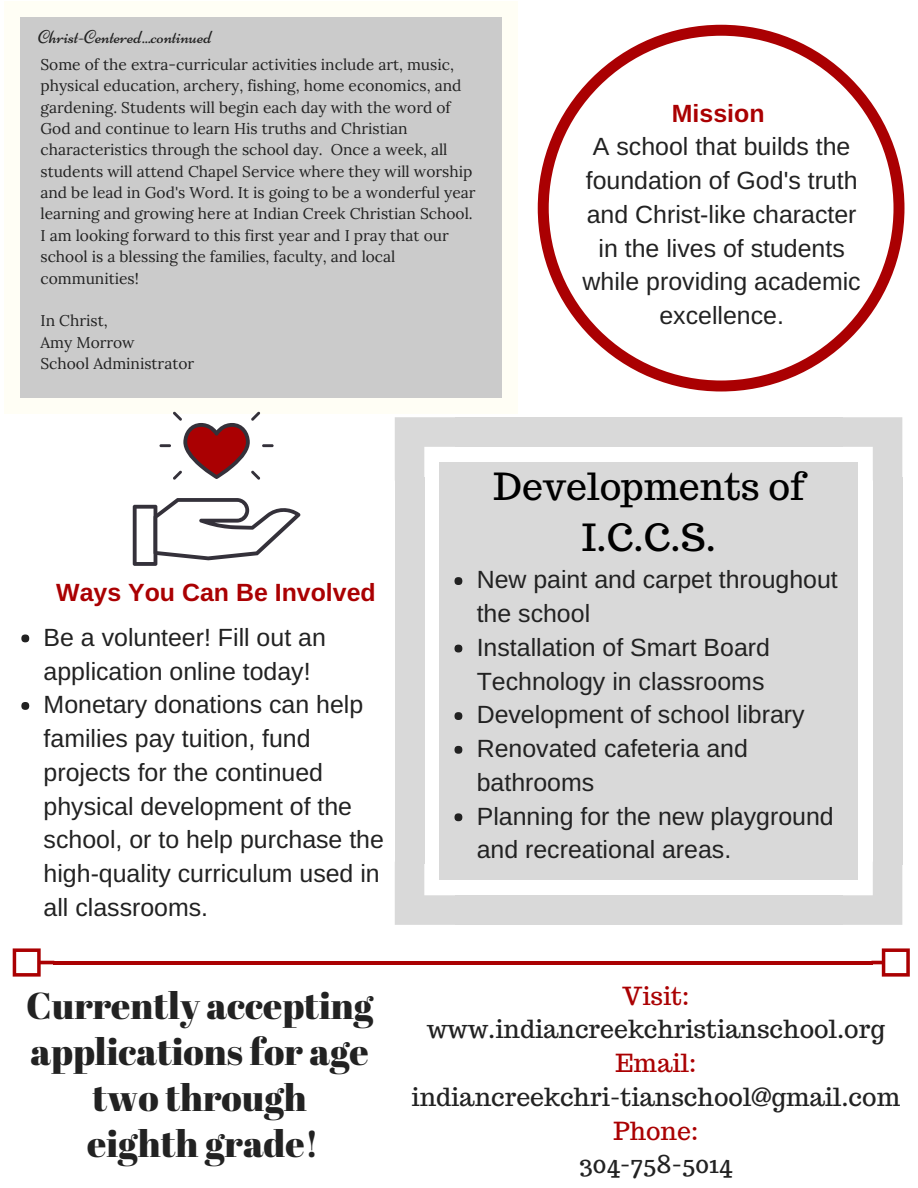
<style>
.page{position:relative;width:918px;height:1188px;background:#fff}
.page>*{position:absolute;margin:0;border:0;box-sizing:border-box;transform-origin:0 0}
.t1{font:37.35px/46.2px "Abril Fatface";color:#222;text-align:center}
.t2{font:37.35px/51.8px "Trocchi";color:#000;text-align:center}
.t3{font:24.9px/33.8px "Arimo";color:#222}
.t4{font:24.9px "Trocchi";color:#222}
.t5{font:700 24.9px "Arimo";color:#aa0002}
.t6{font:24.9px "Trocchi";color:#aa0002}
.t7{font:18.75px "Niconne";color:#222}
.t8{font:15.6px/21.3px "Lora";color:#222}
</style>
<div class="page">
<div style="left:9px;top:8px;width:504px;height:399px;background:#cbcbcb"></div>
<div style="left:502px;top:399px;width:16px;height:15px;background:#fffef5"></div>
<div style="left:4px;top:15px;width:16px;height:385px;background:#fffef5"></div>
<div style="left:4px;top:399px;width:16px;height:15px;background:#fffef5"></div>
<div style="left:502px;top:15px;width:16px;height:385px;background:#fffef5"></div>
<div style="left:19px;top:399px;width:484px;height:15px;background:#fffef5"></div>
<div style="left:502px;top:1px;width:16px;height:15px;background:#fffef5"></div>
<div style="left:4px;top:1px;width:16px;height:15px;background:#fffef5"></div>
<div style="left:19px;top:1px;width:484px;height:15px;background:#fffef5"></div>
<div style="left:453px;top:476px;width:390px;height:389px;background:#d9d9d9"></div>
<svg style="left:841px;top:865px;width:61px;height:60px"></svg>
<div style="left:395px;top:477px;width:29px;height:387px;background:#d9d9d9"></div>
<div style="left:440px;top:478px;width:18px;height:386px;background:#d9d9d9"></div>
<svg style="left:395px;top:862px;width:60px;height:63px"></svg>
<div style="left:873px;top:477px;width:29px;height:388px;background:#d9d9d9"></div>
<div style="left:839px;top:477px;width:19px;height:388px;background:#d9d9d9"></div>
<div style="left:455px;top:895px;width:387px;height:30px;background:#d9d9d9"></div>
<div style="left:455px;top:862px;width:386px;height:18px;background:#d9d9d9"></div>
<svg style="left:842px;top:417px;width:60px;height:60px"></svg>
<div style="left:839px;top:462px;width:19px;height:18px;background:#d9d9d9"></div>
<svg style="left:395px;top:417px;width:60px;height:63px"></svg>
<div style="left:440px;top:462px;width:18px;height:18px;background:#d9d9d9"></div>
<div style="left:455px;top:417px;width:387px;height:30px;background:#d9d9d9"></div>
<div style="left:455px;top:462px;width:386px;height:18px;background:#d9d9d9"></div>
<div style="left:454px;top:577px;width:8px;height:8px;background:#222;border-radius:50%"></div>
<div style="left:454px;top:645px;width:8px;height:7px;background:#222;border-radius:50%"></div>
<div style="left:454px;top:712px;width:8px;height:8px;background:#222;border-radius:50%"></div>
<div style="left:454px;top:746px;width:8px;height:8px;background:#222;border-radius:50%"></div>
<div style="left:454px;top:813px;width:8px;height:8px;background:#222;border-radius:50%"></div>
<svg style="left:538px;top:25px;width:366px;height:367px"></svg>
<svg style="left:133px;top:498px;width:167px;height:68px"></svg>
<svg style="left:160px;top:412px;width:114px;height:68px"></svg>
<div style="left:21px;top:634px;width:8px;height:8px;background:#222;border-radius:50%"></div>
<div style="left:21px;top:702px;width:8px;height:8px;background:#222;border-radius:50%"></div>
<hr style="left:53px;top:961px;width:820px;height:3px;background:#aa0002">
<svg style="left:871px;top:948px;width:39px;height:29px"></svg>
<svg style="left:13px;top:948px;width:41px;height:29px"></svg>
<p class="t7" style="left:38px;top:25px;width:175px">Christ-Centered...continued</p>
<p class="t8" style="left:40px;top:54px;width:437px">Some of the extra-curricular activities include art, music, physical education, archery, fishing, home economics, and gardening. Students will begin each day with the word of God and continue to learn His truths and Christian characteristics through the school day. Once a week, all students will attend Chapel Service where they will worship and be lead in God's Word. It is going to be a wonderful year learning and growing here at Indian Creek Christian School.<br>I am looking forward to this first year and I pray that our school is a blessing the families, faculty, and local communities!</p>
<p class="t8" style="left:40px;top:310px;width:155px">In Christ,<br>Amy Morrow<br>School Administrator</p>
<h2 class="t5" style="left:672px;top:99px;width:94px">Mission</h2>
<h2 class="t3" style="left:583px;top:130px;width:280px;text-align:center">A school that builds the foundation of God's truth and Christ-like character in the lives of students while providing academic excellence.</h2>
<h1 class="t2" style="left:494px;top:460px;width:312px">Developments of<br>I.C.C.S.</h1>
<h2 class="t5" style="left:56px;top:578px;width:321px">Ways You Can Be Involved</h2>
<p class="t3" style="left:44px;top:620px;width:342px">Be a volunteer! Fill out an application online today!<br>Monetary donations can help families pay tuition, fund projects for the continued physical development of the school, or to help purchase the high-quality curriculum used in all classrooms.</p>
<h2 class="t3" style="left:477px;top:563px;width:363px">New paint and carpet throughout the school<br>Installation of Smart Board<br>Technology in classrooms<br>Development of school library<br>Renovated cafeteria and bathrooms<br>Planning for the new playground and recreational areas.</h2>
<h1 class="t1" style="left:26px;top:981px;width:349px">Currently accepting applications for age two through<br>eighth grade!</h1>
<h2 class="t6" style="left:623px;top:979px;width:68px">Visit:</h2>
<h2 class="t4" style="left:427px;top:1013px;width:460px">www.indiancreekchristianschool.org</h2>
<h2 class="t6" style="left:616px;top:1047px;width:82px">Email:</h2>
<h2 class="t4" style="left:412px;top:1081px;width:490px">indiancreekchri-tianschool@gmail.com</h2>
<h2 class="t6" style="left:614px;top:1114px;width:86px">Phone:</h2>
<h2 class="t4" style="left:579px;top:1148px;width:154px">304-758-5014</h2>
</div>
